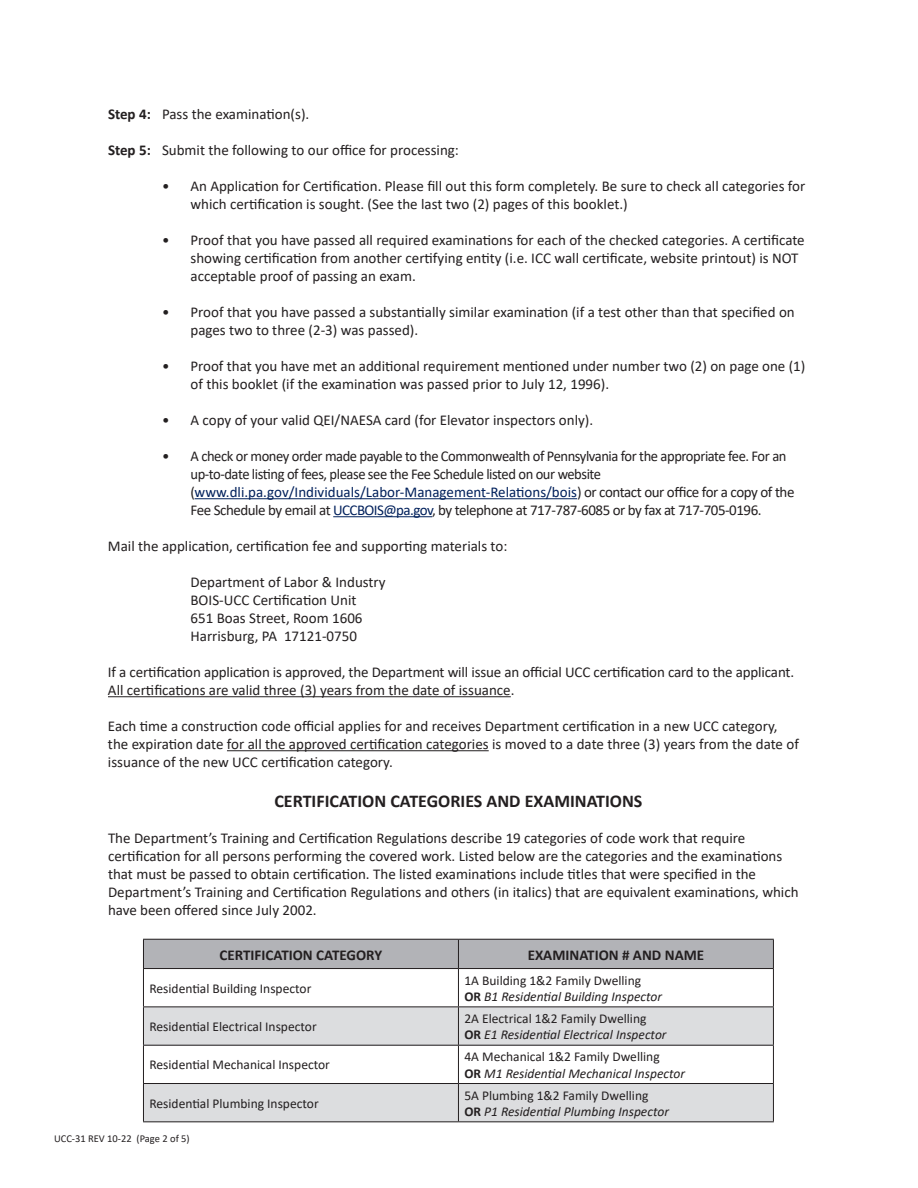
<style>
.page{position:relative;width:918px;height:1188px;background:#fff}
.page>*{position:absolute;margin:0;border:0;box-sizing:border-box;transform-origin:0 0}
.t1{font:700 18px "Calibri";color:#231f20}
.t2{font:15px/18px "Calibri";color:#231f20}
.t3{font:15px/18px "Calibri";letter-spacing:-.03em;color:#231f20}
.t4{font:700 15px "Calibri";color:#231f20}
.t5{font:italic 13.5px/16.2px "Calibri";color:#231f20}
.t6{font:13.5px "Calibri";color:#231f20}
.t7{font:10.5px "Calibri";color:#231f20}
.s1{font-weight:700}
.s2{color:#00205b}
.s3{font-style:normal}
.s4{font-weight:700;font-style:normal}
</style>
<div class="page">
<hr style="left:195px;top:498px;width:382px;height:1px;background:#00205b">
<hr style="left:333px;top:516px;width:99px;height:1px;background:#00205b">
<hr style="left:108px;top:696px;width:403px;height:1px;background:#231f20">
<hr style="left:227px;top:750px;width:262px;height:1px;background:#231f20">
<div style="left:143px;top:939px;width:315px;height:30px;background:#b2b3b7"></div>
<div style="left:458px;top:939px;width:315px;height:30px;background:#b2b3b7"></div>
<div style="left:143px;top:1007px;width:315px;height:38px;background:#dcdddf"></div>
<div style="left:458px;top:1007px;width:315px;height:38px;background:#dcdddf"></div>
<div style="left:143px;top:1084px;width:315px;height:38px;background:#dcdddf"></div>
<div style="left:458px;top:1084px;width:315px;height:38px;background:#dcdddf"></div>
<hr style="left:143px;top:939px;width:315px;height:1px;background:#231f20">
<svg style="left:143px;top:940px;width:1px;height:28px"></svg>
<hr style="left:458px;top:939px;width:316px;height:1px;background:#231f20">
<svg style="left:458px;top:940px;width:1px;height:28px"></svg>
<svg style="left:773px;top:940px;width:1px;height:28px"></svg>
<hr style="left:143px;top:968px;width:315px;height:1px;background:#231f20">
<hr style="left:143px;top:969px;width:1px;height:37px;background:#231f20">
<hr style="left:458px;top:968px;width:316px;height:1px;background:#231f20">
<hr style="left:458px;top:969px;width:1px;height:37px;background:#231f20">
<hr style="left:773px;top:969px;width:1px;height:37px;background:#231f20">
<hr style="left:143px;top:1006px;width:315px;height:1px;background:#231f20">
<hr style="left:143px;top:1007px;width:1px;height:38px;background:#231f20">
<hr style="left:458px;top:1006px;width:316px;height:1px;background:#231f20">
<hr style="left:458px;top:1007px;width:1px;height:38px;background:#231f20">
<hr style="left:773px;top:1007px;width:1px;height:38px;background:#231f20">
<hr style="left:143px;top:1045px;width:315px;height:1px;background:#231f20">
<hr style="left:143px;top:1046px;width:1px;height:37px;background:#231f20">
<hr style="left:458px;top:1045px;width:316px;height:1px;background:#231f20">
<hr style="left:458px;top:1046px;width:1px;height:37px;background:#231f20">
<hr style="left:773px;top:1046px;width:1px;height:37px;background:#231f20">
<hr style="left:143px;top:1083px;width:315px;height:1px;background:#231f20">
<hr style="left:143px;top:1084px;width:1px;height:37px;background:#231f20">
<hr style="left:458px;top:1083px;width:316px;height:1px;background:#231f20">
<hr style="left:458px;top:1084px;width:1px;height:37px;background:#231f20">
<hr style="left:773px;top:1084px;width:1px;height:37px;background:#231f20">
<hr style="left:143px;top:1121px;width:315px;height:1px;background:#231f20">
<hr style="left:458px;top:1121px;width:316px;height:1px;background:#231f20">
<p class="t2" style="left:108px;top:105px;width:203px"><span class="s1">Step 4:</span> Pass the examination(s).</p>
<p class="t2" style="left:108px;top:141px;width:352px"><span class="s1">Step 5:</span> Submit the following to our office for processing:</p>
<p class="t2" style="left:190px;top:177px;width:616px;text-indent:-28px">• An Application for Certification. Please fill out this form completely. Be sure to check all categories for which certification is sought. (See the last two (2) pages of this booklet.)</p>
<p class="t2" style="left:190px;top:231px;width:616px;text-indent:-28px">• Proof that you have passed all required examinations for each of the checked categories. A certificate showing certification from another certifying entity (i.e. ICC wall certificate, website printout) is NOT acceptable proof of passing an exam.</p>
<p class="t2" style="left:190px;top:303px;width:606px;text-indent:-28px">• Proof that you have passed a substantially similar examination (if a test other than that specified on pages two to three (2-3) was passed).</p>
<p class="t2" style="left:190px;top:357px;width:616px;text-indent:-28px">• Proof that you have met an additional requirement mentioned under number two (2) on page one (1) of this booklet (if the examination was passed prior to July 12, 1996).</p>
<p class="t2" style="left:162px;top:411px;width:433px">• A copy of your valid QEI/NAESA card (for Elevator inspectors only).</p>
<p class="t3" style="left:190px;top:447px;width:605px;text-indent:-28px">• A check or money order made payable to the Commonwealth of Pennsylvania for the appropriate fee. For an up-to-date listing of fees, please see the Fee Schedule listed on our website (<span class="s2">www.dli.pa.gov/Individuals/Labor-Management-Relations/bois</span>) or contact our office for a copy of the Fee Schedule by email at <span class="s2">UCCBOIS@pa.gov</span>, by telephone at 717-787-6085 or by fax at 717-705-0196.</p>
<p class="t2" style="left:108px;top:537px;width:401px">Mail the application, certification fee and supporting materials to:</p>
<p class="t2" style="left:190px;top:573px;width:197px">Department of Labor &amp; Industry<br>BOIS-UCC Certification Unit<br>651 Boas Street, Room 1606<br>Harrisburg, PA 17121-0750</p>
<p class="t2" style="left:108px;top:663px;width:688px">If a certification application is approved, the Department will issue an official UCC certification card to the applicant.<br>All certifications are valid three (3) years from the date of issuance.</p>
<p class="t2" style="left:108px;top:717px;width:692px">Each time a construction code official applies for and receives Department certification in a new UCC category, the expiration date for all the approved certification categories is moved to a date three (3) years from the date of issuance of the new UCC certification category.</p>
<h2 class="t1" style="left:274px;top:788px;width:370px">CERTIFICATION CATEGORIES AND EXAMINATIONS</h2>
<p class="t2" style="left:108px;top:828px;width:692px">The Department’s Training and Certification Regulations describe 19 categories of code work that require certification for all persons performing the covered work. Listed below are the categories and the examinations that must be passed to obtain certification. The listed examinations include titles that were specified in the Department’s Training and Certification Regulations and others (in italics) that are equivalent examinations, which have been offered since July 2002.</p>
<p class="t4" style="left:220px;top:944px;width:164px">CERTIFICATION CATEGORY</p>
<p class="t4" style="left:528px;top:944px;width:178px">EXAMINATION # AND NAME</p>
<p class="t6" style="left:149px;top:979px;width:163px">Residential Building Inspector</p>
<p class="t5" style="left:464px;top:972px;width:199px"><span class="s3">1A Building 1&amp;2 Family Dwelling<br></span><span class="s4">OR</span> B1 Residential Building Inspector</p>
<p class="t6" style="left:149px;top:1017px;width:169px">Residential Electrical Inspector</p>
<p class="t5" style="left:464px;top:1010px;width:204px"><span class="s3">2A Electrical 1&amp;2 Family Dwelling<br></span><span class="s4">OR</span> E1 Residential Electrical Inspector</p>
<p class="t6" style="left:149px;top:1056px;width:182px">Residential Mechanical Inspector</p>
<p class="t5" style="left:464px;top:1048px;width:222px"><span class="s3">4A Mechanical 1&amp;2 Family Dwelling<br></span><span class="s4">OR</span> M1 Residential Mechanical Inspector</p>
<p class="t6" style="left:149px;top:1094px;width:171px">Residential Plumbing Inspector</p>
<p class="t5" style="left:464px;top:1086px;width:206px"><span class="s3">5A Plumbing 1&amp;2 Family Dwelling<br></span><span class="s4">OR</span> P1 Residential Plumbing Inspector</p>
<p class="t7" style="left:54px;top:1131px;width:137px">UCC-31 REV 10-22 (Page 2 of 5)</p>
</div>
